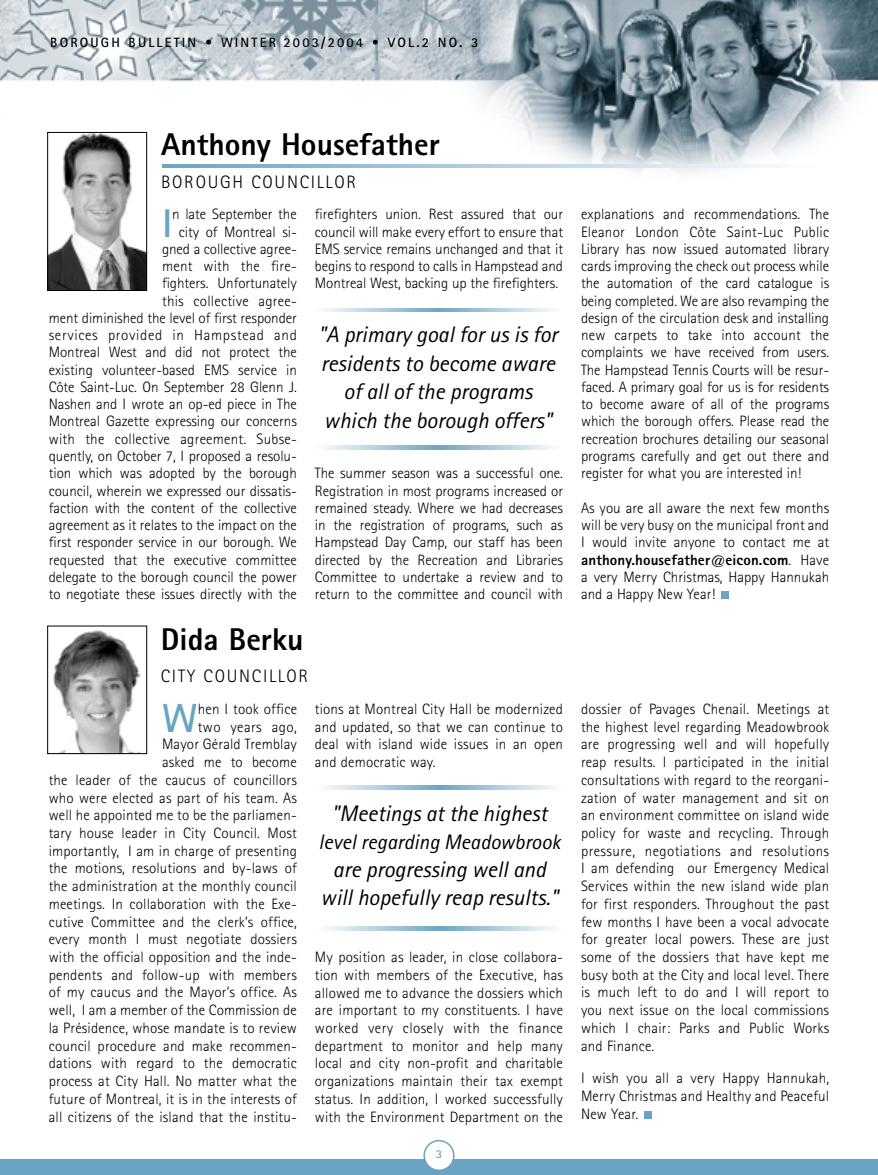
<style>
.page{position:relative;width:878px;height:1175px;background:#fff}
.page>*{position:absolute;margin:0;border:0;box-sizing:border-box;transform-origin:0 0}
.t1{font:700 40.65px "Rotis Sans Serif";color:#6ba3c3}
.t2{font:700 39.9px "Rotis Sans Serif";color:#6ba3c3}
.t3{font:800 31.5px "Rotis Sans Serif";color:#000}
.t4{font:italic 22.5px/28.5px "Rotis Sans Serif";color:#000;text-align:center}
.t5{font:italic 21px "Rotis Sans Serif";color:#000}
.t6{font:300 18px "Rotis Sans Serif";letter-spacing:.095em;color:#000}
.t7{font:300 15px/17.7px "Rotis Sans Serif";letter-spacing:.01em;color:#000;text-align:justify}
.t8{font:700 13.5px "Rotis Sans Serif";letter-spacing:.16em;color:#000}
.t9{font:700 12px "Rotis Sans Serif";color:#6ba3c3}
.s1{font-weight:800}
</style>
<div class="page">
<div style="left:1px;top:1158px;width:877px;height:16px;background:#6ba3c3"></div>
<img style="left:1px;top:0;width:877px;height:222px">
<svg style="left:423px;top:1140px;width:31px;height:30px"></svg>
<div style="left:720px;top:591px;width:8px;height:8px;background:#6ba3c3"></div>
<img style="left:49px;top:134px;width:96px;height:155px">
<div style="left:47px;top:132px;width:100px;height:159px;border:1px solid #000"></div>
<svg style="left:163px;top:164px;width:667px;height:4px;background:#b6d1e1"></svg>
<div style="left:644px;top:1111px;width:7px;height:7px;background:#6ba3c3"></div>
<img style="left:53px;top:630px;width:88px;height:122px">
<div style="left:47px;top:625px;width:100px;height:129px;border:1px solid #000"></div>
<svg style="left:324px;top:308px;width:229px;height:3px"></svg>
<svg style="left:326px;top:785px;width:228px;height:5px"></svg>
<svg style="left:326px;top:926px;width:228px;height:4px"></svg>
<svg style="left:324px;top:445px;width:229px;height:4px"></svg>
<p class="t8" style="left:50px;top:38px;width:429px">BOROUGH BULLETIN • WINTER 2003/2004 • VOL.2 NO. 3</p>
<h3 class="t3" style="left:161px;top:133px;width:280px">Anthony Housefather</h3>
<p class="t6" style="left:161px;top:175px;width:196px">BOROUGH COUNCILLOR</p>
<p class="t7" style="left:49px;top:207px;width:250px;line-height:17.2px;text-align:right">n late September the<br>city of Montreal si-<br>gned a collective agree-<br>ment with the fire-<br>fighters. Unfortunately<br>this collective agree-<br>ment diminished the level of first responder services provided in Hampstead and Montreal West and did not protect the existing volunteer-based EMS service in Côte Saint-Luc. On September 28 Glenn J.<br>Nashen and I wrote an op-ed piece in The Montreal Gazette expressing our concerns with the collective agreement. Subse&shy;quently, on October 7, I proposed a resolu&shy;tion which was adopted by the borough council, wherein we expressed our dissatis&shy;faction with the content of the collective agreement as it relates to the impact on the first responder service in our borough. We requested that the executive committee delegate to the borough council the power to negotiate these issues directly with the</p>
<p class="t7" style="left:315px;top:207px;width:250px;line-height:17.2px">firefighters union. Rest assured that our council will make every effort to ensure that EMS service remains unchanged and that it begins to respond to calls in Hampstead and Montreal West, backing up the firefighters.</p>
<h2 class="t2" style="left:162px;top:209px;width:12px">I</h2>
<h3 class="t4" style="left:318px;top:323px;width:241px">"A primary goal for us is for residents to become aware of all of the programs which the borough offers"</h3>
<p class="t7" style="left:315px;top:466px;width:250px;line-height:17.2px">The summer season was a successful one.<br>Registration in most programs increased or remained steady. Where we had decreases in the registration of programs, such as Hampstead Day Camp, our staff has been directed by the Recreation and Libraries Committee to undertake a review and to return to the committee and council with</p>
<h3 class="t3" style="left:161px;top:628px;width:144px">Dida Berku</h3>
<p class="t6" style="left:161px;top:670px;width:149px">CITY COUNCILLOR</p>
<p class="t7" style="left:49px;top:701px;width:250px;text-align:right">hen I took office<br>two years ago,<br>Mayor Gérald Tremblay<br>asked me to become<br>the leader of the caucus of councillors who were elected as part of his team. As well he appointed me to be the parliamen&shy;tary house leader in City Council. Most importantly, I am in charge of presenting the motions, resolutions and by-laws of the administration at the monthly council meetings. In collaboration with the Exe&shy;cutive Committee and the clerk’s office, every month I must negotiate dossiers with the official opposition and the inde&shy;pendents and follow-up with members of my caucus and the Mayor’s office. As well, I am a member of the Commission de la Présidence, whose mandate is to review council procedure and make recommen&shy;dations with regard to the democratic process at City Hall. No matter what the future of Montreal, it is in the interests of all citizens of the island that the institu-</p>
<p class="t7" style="left:315px;top:701px;width:250px">tions at Montreal City Hall be modernized and updated, so that we can continue to deal with island wide issues in an open and democratic way.</p>
<h1 class="t1" style="left:162px;top:703px;width:37px">W</h1>
<h3 class="t4" style="left:331px;top:801px;width:217px">"Meetings at the highest</h3>
<h3 class="t5" style="left:318px;top:834px;width:243px">level regarding Meadowbrook</h3>
<h3 class="t4" style="left:320px;top:857px;width:239px">are progressing well and will hopefully reap results."</h3>
<p class="t7" style="left:315px;top:949px;width:249px">My position as leader, in close collabora&shy;tion with members of the Executive, has allowed me to advance the dossiers which are important to my constituents. I have worked very closely with the finance department to monitor and help many local and city non-profit and charitable organizations maintain their tax exempt status. In addition, I worked successfully with the Environment Department on the</p>
<p class="t9" style="left:436px;top:1149px;width:8px">3</p>
<p class="t7" style="left:581px;top:207px;width:250px;line-height:17.2px">explanations and recommendations. The Eleanor London Côte Saint-Luc Public Library has now issued automated library cards improving the check out process while the automation of the card catalogue is being completed. We are also revamping the design of the circulation desk and installing new carpets to take into account the complaints we have received from users.<br>The Hampstead Tennis Courts will be resur&shy;faced. A primary goal for us is for residents to become aware of all of the programs which the borough offers. Please read the recreation brochures detailing our seasonal programs carefully and get out there and register for what you are interested in!</p>
<p class="t7" style="left:581px;top:501px;width:250px;line-height:17.2px">As you are all aware the next few months will be very busy on the municipal front and I would invite anyone to contact me at <span class="s1">anthony.housefather@eicon.com</span>. Have a very Merry Christmas, Happy Hannukah and a Happy New Year!</p>
<p class="t7" style="left:581px;top:701px;width:250px">dossier of Pavages Chenail. Meetings at the highest level regarding Meadowbrook are progressing well and will hopefully reap results. I participated in the initial consultations with regard to the reorgani&shy;zation of water management and sit on an environment committee on island wide policy for waste and recycling. Through pressure, negotiations and resolutions I am defending our Emergency Medical Services within the new island wide plan for first responders. Throughout the past few months I have been a vocal advocate for greater local powers. These are just some of the dossiers that have kept me busy both at the City and local level. There is much left to do and I will report to you next issue on the local commissions which I chair: Parks and Public Works and Finance.</p>
<p class="t7" style="left:581px;top:1070px;width:250px">I wish you all a very Happy Hannukah, Merry Christmas and Healthy and Peaceful New Year.</p>
</div>
